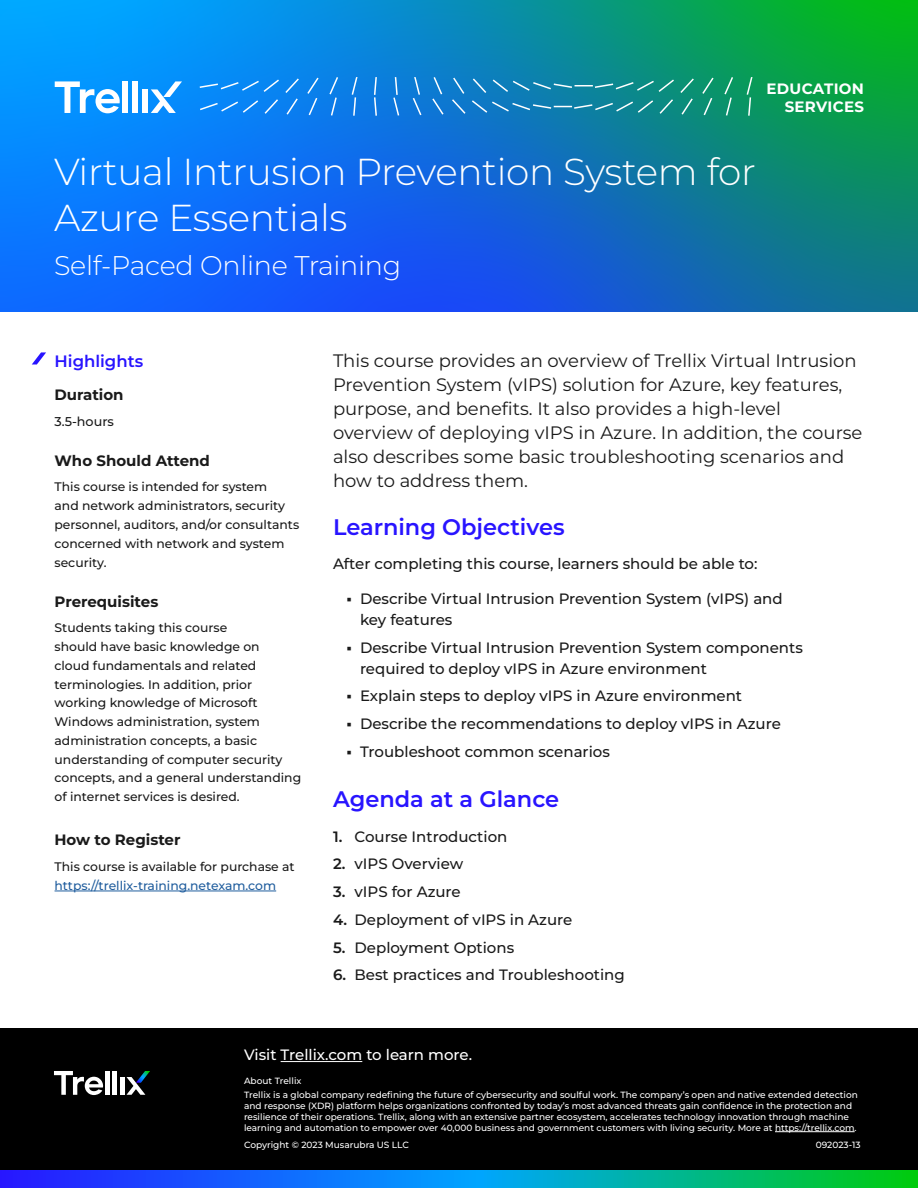
<style>
.page{position:relative;width:918px;height:1188px;background:#fff}
.page>*{position:absolute;margin:0;border:0;box-sizing:border-box;transform-origin:0 0}
.t1{font:300 37.5px/46.5px "Montserrat";letter-spacing:-.01em;color:#fff}
.t2{font:300 27px "Montserrat";letter-spacing:-.01em;color:#fff}
.t3{font:600 22.5px "Montserrat";color:#2814ff}
.t4{font:18px/24px "Montserrat";color:#1a1a1a}
.t5{font:600 16.5px "Montserrat";color:#2814ff}
.t6{font:500 15px/21px "Montserrat";color:#1a1a1a}
.t7{font:700 15px "Montserrat";color:#1a1a1a}
.t8{font:500 15px "Montserrat";color:#fff}
.t9{font:700 15px/18px "Montserrat";letter-spacing:.02em;color:#fff;text-align:right}
.t10{font:500 12.75px "Montserrat";color:#1a1a1a}
.t11{font:500 12.3px/18.8px "Montserrat";color:#1a1a1a}
.t12{font:500 12.3px "Montserrat";color:#215e9e}
.t13{font:500 9px/10.8px "Montserrat";color:#fff}
.s1{font-weight:600}
</style>
<div class="page">
<svg style="left:0;top:0;width:918px;height:311px;background:#0c7cc1"></svg>
<svg style="left:200px;top:77px;width:553px;height:39px;background:#1b8bc0"></svg>
<svg style="left:55px;top:81px;width:65px;height:32px"></svg>
<div style="left:122px;top:81px;width:6px;height:32px;background:#fff"></div>
<div style="left:132px;top:81px;width:6px;height:32px;background:#fff"></div>
<div style="left:142px;top:89px;width:6px;height:24px;background:#fff"></div>
<svg style="left:151px;top:81px;width:31px;height:32px"></svg>
<svg style="left:32px;top:352px;width:14px;height:13px"></svg>
<hr style="left:55px;top:891px;width:221px;height:1px;background:#215e9e">
<div style="left:0;top:1028px;width:918px;height:160px;background:#000"></div>
<svg style="left:54px;top:1071px;width:49px;height:24px"></svg>
<hr style="left:105px;top:1071px;width:4px;height:24px;background:#fff">
<hr style="left:113px;top:1071px;width:4px;height:24px;background:#fff">
<hr style="left:120px;top:1077px;width:4px;height:18px;background:#fff">
<svg style="left:127px;top:1071px;width:23px;height:24px"></svg>
<svg style="left:0;top:1171px;width:918px;height:17px;background:#0a88c4"></svg>
<hr style="left:281px;top:1061px;width:81px;height:1px;background:#fff">
<hr style="left:775px;top:1131px;width:80px;height:1px;background:#fff">
<h3 class="t9" style="left:767px;top:79px;width:99px">EDUCATION<br>SERVICES</h3>
<h1 class="t1" style="left:54px;top:147px;width:703px">Virtual Intrusion Prevention System for<br>Azure Essentials</h1>
<h2 class="t2" style="left:54px;top:247px;width:349px">Self-Paced Online Training</h2>
<h3 class="t5" style="left:55px;top:350px;width:90px">Highlights</h3>
<h3 class="t7" style="left:55px;top:385px;width:71px">Duration</h3>
<h3 class="t10" style="left:55px;top:413px;width:61px">3.5-hours</h3>
<h3 class="t7" style="left:55px;top:451px;width:157px">Who Should Attend</h3>
<h3 class="t11" style="left:55px;top:477px;width:246px">This course is intended for system<br>and network administrators, security personnel, auditors, and/or consultants concerned with network and system security.</h3>
<h3 class="t7" style="left:55px;top:592px;width:105px">Prerequisites</h3>
<p class="t11" style="left:55px;top:618px;width:248px">Students taking this course<br>should have basic knowledge on<br>cloud fundamentals and related terminologies. In addition, prior working knowledge of Microsoft Windows administration, system administration concepts, a basic understanding of computer security concepts, and a general understanding of internet services is desired.</p>
<h3 class="t7" style="left:55px;top:830px;width:128px">How to Register</h3>
<h3 class="t11" style="left:55px;top:857px;width:242px">This course is available for purchase at</h3>
<h3 class="t12" style="left:55px;top:877px;width:223px">https://trellix-training.netexam.com</h3>
<p class="t4" style="left:333px;top:348px;width:531px">This course provides an overview of Trellix Virtual Intrusion Prevention System (vIPS) solution for Azure, key features, purpose, and benefits. It also provides a high-level overview of deploying vIPS in Azure. In addition, the course also describes some basic troubleshooting scenarios and how to address them.</p>
<h3 class="t3" style="left:333px;top:512px;width:233px">Learning Objectives</h3>
<h3 class="t6" style="left:333px;top:553px;width:426px">After completing this course, learners should be able to:</h3>
<h3 class="t6" style="left:360px;top:588px;width:424px">Describe Virtual Intrusion Prevention System (vIPS) and key features</h3>
<h3 class="t6" style="left:360px;top:636px;width:444px">Describe Virtual Intrusion Prevention System components required to deploy vIPS in Azure environment</h3>
<h3 class="t6" style="left:360px;top:682px;width:422px;line-height:27.8px">Explain steps to deploy vIPS in Azure environment<br>Describe the recommendations to deploy vIPS in Azure<br>Troubleshoot common scenarios</h3>
<h3 class="t3" style="left:333px;top:784px;width:228px">Agenda at a Glance</h3>
<h3 class="t6" style="left:333px;top:825px;width:176px"><span class="s1">1.</span> Course Introduction</h3>
<h3 class="t6" style="left:333px;top:853px;width:132px"><span class="s1">2.</span> vIPS Overview</h3>
<h3 class="t6" style="left:333px;top:881px;width:129px"><span class="s1">3.</span> vIPS for Azure</h3>
<h3 class="t6" style="left:333px;top:909px;width:241px"><span class="s1">4.</span> Deployment of vIPS in Azure</h3>
<h3 class="t6" style="left:333px;top:936px;width:183px"><span class="s1">5.</span> Deployment Options</h3>
<h3 class="t6" style="left:333px;top:964px;width:293px"><span class="s1">6.</span> Best practices and Troubleshooting</h3>
<h3 class="t8" style="left:244px;top:1045px;width:230px">Visit Trellix.com to learn more.</h3>
<p class="t13" style="left:244px;top:1074px;width:615px;line-height:14.1px">About Trellix<br>Trellix is a global company redefining the future of cybersecurity and soulful work. The company’s open and native extended detection</p>
<p class="t13" style="left:244px;top:1100px;width:614px">and response (XDR) platform helps organizations confronted by today’s most advanced threats gain confidence in the protection and resilience of their operations. Trellix, along with an extensive partner ecosystem, accelerates technology innovation through machine learning and automation to empower over 40,000 business and government customers with living security. More at https://trellix.com.</p>
<p class="t13" style="left:244px;top:1140px;width:167px">Copyright © 2023 Musarubra US LLC</p>
<p class="t13" style="left:816px;top:1140px;width:46px">092023-13</p>
</div>
